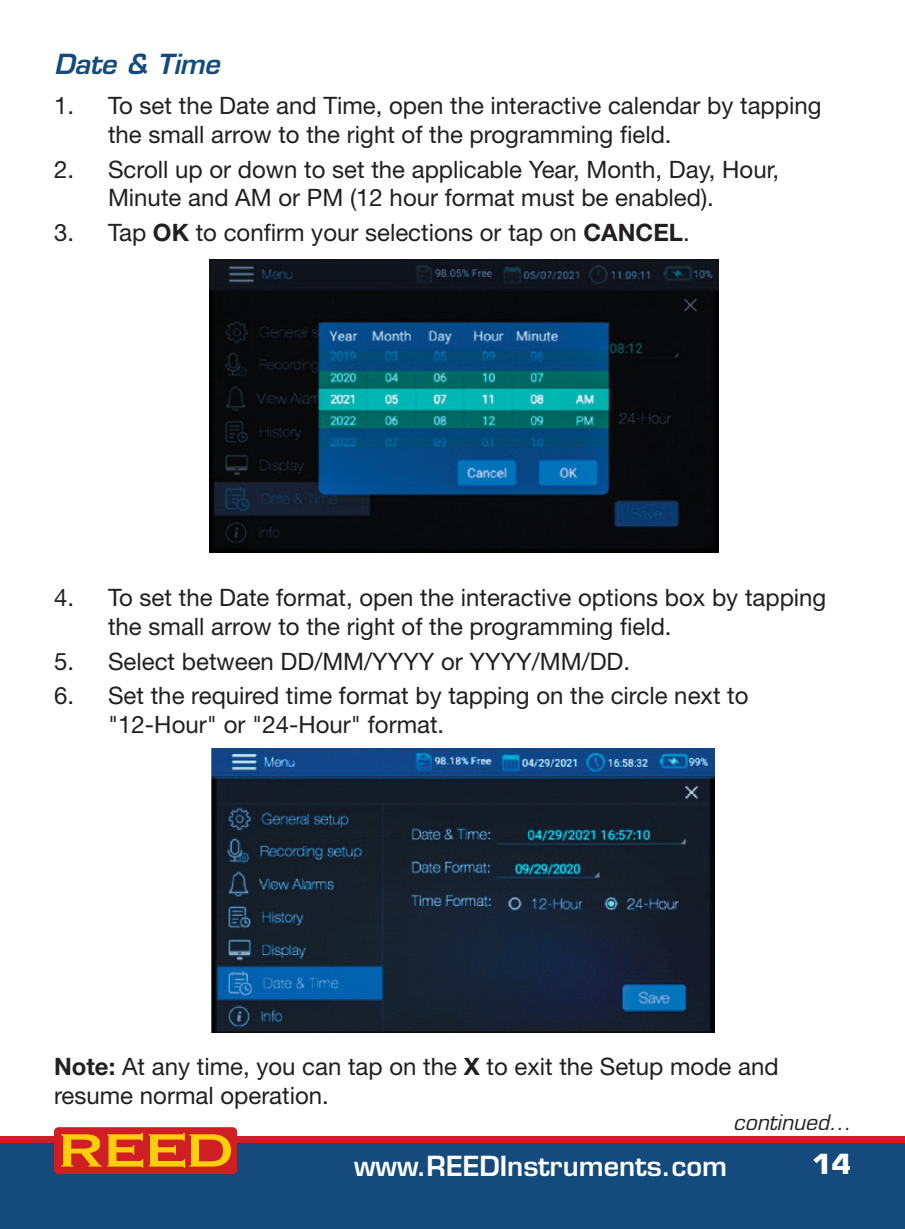
<style>
.page{position:relative;width:905px;height:1229px;background:#fff}
.page>*{position:absolute;margin:0;border:0;box-sizing:border-box;transform-origin:0 0}
.t1{font:600 27px "Eurostile LT Std";color:#fff}
.t2{font:italic 600 27px "Eurostile LT Std";letter-spacing:-.01em;color:#144a7c}
.t3{font:700 27px "Eurostile LT Std";color:#fff}
.t4{font:24px/28.8px "Helvetica Neue LT Std";color:#231f20}
.t5{font:italic 21px "Eurostile LT Std";color:#231f20}
.s1{font-weight:700}
</style>
<div class="page">
<div style="left:0;top:1137px;width:904px;height:91px;background:#144a7c"></div>
<div style="left:0;top:1136px;width:904px;height:6px;background:#d01e25"></div>
<div style="left:54px;top:1127px;width:183px;height:47px;background:#d01e25;border-radius:5px"></div>
<svg style="left:61px;top:1132px;width:82px;height:35px"></svg>
<svg style="left:149px;top:1132px;width:82px;height:35px"></svg>
<img style="left:209px;top:259px;width:509px;height:293px">
<img style="left:212px;top:748px;width:502px;height:284px">
<p class="t2" style="left:54px;top:47px;width:167px">Date &amp; Time</p>
<p class="t4" style="left:108px;top:91px;width:715px;text-indent:-54px">1. To set the Date and Time, open the interactive calendar by tapping the small arrow to the right of the programming field.</p>
<p class="t4" style="left:54px;top:154px;width:726px;text-align:center">2. Scroll up or down to set the applicable Year, Month, Day, Hour,<br>Minute and AM or PM (12 hour format must be enabled).</p>
<p class="t4" style="left:54px;top:218px;width:637px">3. Tap <span class="s1">OK</span> to confirm your selections or tap on <span class="s1">CANCEL</span>.</p>
<p class="t4" style="left:108px;top:582px;width:719px;text-indent:-54px">4. To set the Date format, open the interactive options box by tapping the small arrow to the right of the programming field.</p>
<p class="t4" style="left:54px;top:646px;width:577px">5. Select between DD/MM/YYYY or YYYY/MM/DD.</p>
<p class="t4" style="left:108px;top:681px;width:642px;text-indent:-54px">6. Set the required time format by tapping on the circle next to "12-Hour" or "24-Hour" format.</p>
<p class="t4" style="left:54px;top:1052px;width:726px"><span class="s1">Note:</span> At any time, you can tap on the <span class="s1">X</span> to exit the Setup mode and resume normal operation.</p>
<p class="t5" style="left:733px;top:1110px;width:119px">continued...</p>
<p class="t1" style="left:354px;top:1148px;width:374px">www.REEDInstruments.com</p>
<p class="t3" style="left:812px;top:1147px;width:40px">14</p>
</div>
